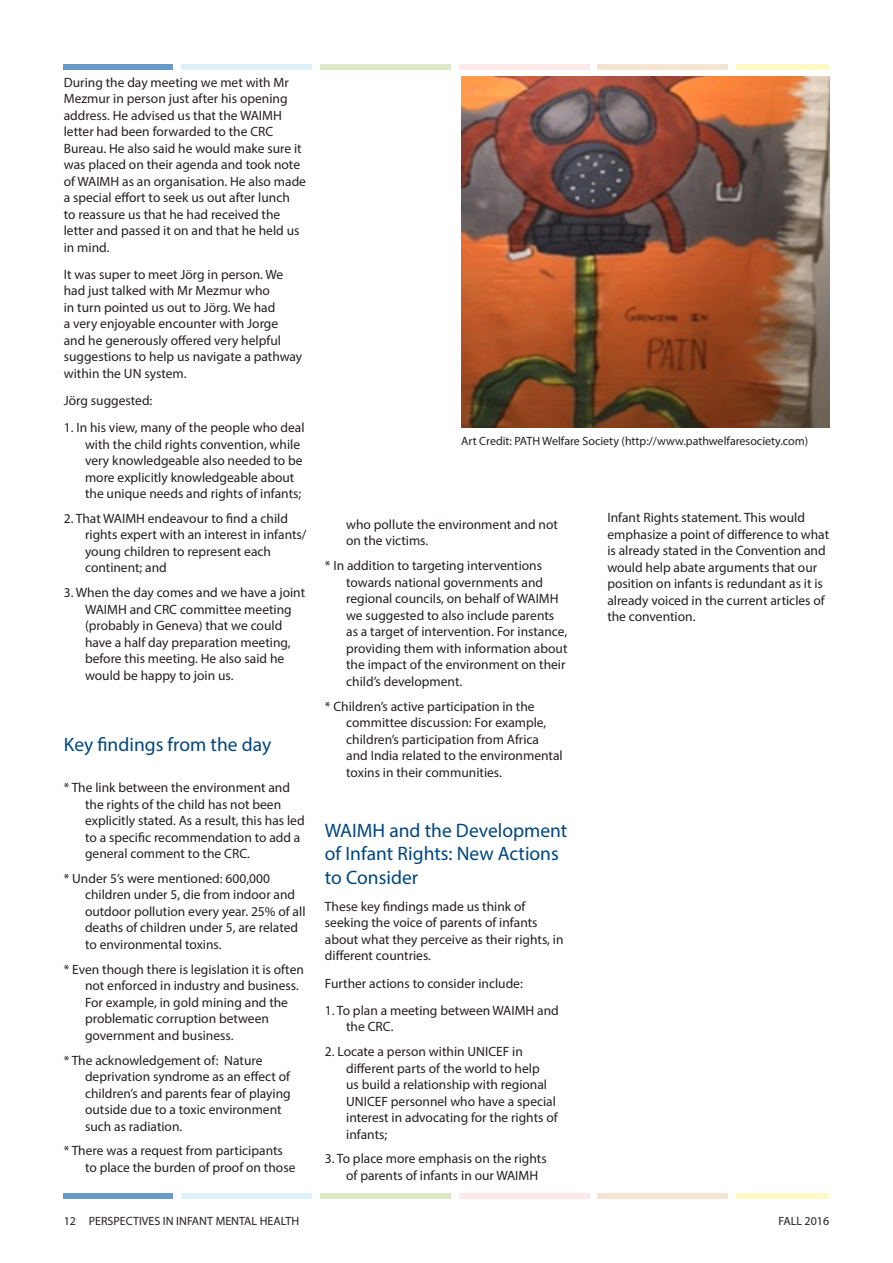
<style>
.page{position:relative;width:893px;height:1263px;background:#fff}
.page>*{position:absolute;margin:0;border:0;box-sizing:border-box;transform-origin:0 0}
.h_2{font:19.5px/23.4px "Myriad Pro";color:#00467e}
.body_text_bullet_num{font:13.5px/16.5px "Myriad Pro";color:#231f20}
.body_text{font:13.5px/16.5px "Myriad Pro";color:#231f20}
.t1{font:12px "Myriad Pro";color:#231f20}
</style>
<div class="page">
<div style="left:64px;top:64px;width:109px;height:5px;background:#679ac8"></div>
<div style="left:181px;top:64px;width:131px;height:5px;background:#dcf1f8"></div>
<div style="left:320px;top:64px;width:130px;height:5px;background:#dce9c6"></div>
<div style="left:459px;top:64px;width:130px;height:5px;background:#fdeae8"></div>
<div style="left:598px;top:64px;width:130px;height:5px;background:#f5e5d2"></div>
<div style="left:736px;top:64px;width:93px;height:5px;background:#fffac4"></div>
<div style="left:64px;top:1193px;width:109px;height:5px;background:#679ac8"></div>
<div style="left:181px;top:1193px;width:131px;height:5px;background:#dcf1f8"></div>
<div style="left:320px;top:1193px;width:130px;height:5px;background:#dce9c6"></div>
<div style="left:459px;top:1193px;width:130px;height:5px;background:#fdeae8"></div>
<div style="left:598px;top:1193px;width:130px;height:5px;background:#f5e5d2"></div>
<div style="left:736px;top:1193px;width:93px;height:5px;background:#fffac4"></div>
<img style="left:461px;top:77px;width:368px;height:350px">
<p class="body_text" style="left:64px;top:74px;width:244px">During the day meeting we met with Mr Mezmur in person just after his opening address. He advised us that the WAIMH letter had been forwarded to the CRC Bureau. He also said he would make sure it was placed on their agenda and took note of WAIMH as an organisation. He also made a special effort to seek us out after lunch<br>to reassure us that he had received the letter and passed it on and that he held us in mind.</p>
<p class="body_text" style="left:64px;top:266px;width:240px">It was super to meet Jörg in person. We had just talked with Mr Mezmur who<br>in turn pointed us out to Jörg. We had<br>a very enjoyable encounter with Jorge and he generously offered very helpful suggestions to help us navigate a pathway within the UN system.</p>
<p class="body_text" style="left:64px;top:392px;width:90px">Jörg suggested:</p>
<p class="body_text_bullet_num" style="left:85px;top:419px;width:221px;text-indent:-21px">1. In his view, many of the people who deal with the child rights convention, while very knowledgeable also needed to be more explicitly knowledgeable about the unique needs and rights of infants;</p>
<p class="body_text_bullet_num" style="left:85px;top:510px;width:223px;text-indent:-21px">2. That WAIMH endeavour to find a child rights expert with an interest in infants/ young children to represent each continent; and</p>
<p class="body_text_bullet_num" style="left:85px;top:584px;width:222px;text-indent:-21px">3. When the day comes and we have a joint WAIMH and CRC committee meeting (probably in Geneva) that we could have a half day preparation meeting, before this meeting. He also said he would be happy to join us.</p>
<p class="h_2" style="left:64px;top:732px;width:209px">Key findings from the day</p>
<p class="body_text_bullet_num" style="left:85px;top:779px;width:221px;text-indent:-21px">* The link between the environment and the rights of the child has not been explicitly stated. As a result, this has led to a specific recommendation to add a general comment to the CRC.</p>
<p class="body_text_bullet_num" style="left:85px;top:870px;width:222px;text-indent:-21px">* Under 5’s were mentioned: 600,000 children under 5, die from indoor and outdoor pollution every year. 25% of all deaths of children under 5, are related to environmental toxins.</p>
<p class="body_text_bullet_num" style="left:85px;top:961px;width:220px;text-indent:-21px">* Even though there is legislation it is often not enforced in industry and business.<br>For example, in gold mining and the problematic corruption between government and business.</p>
<p class="body_text_bullet_num" style="left:85px;top:1051px;width:207px;text-indent:-21px">* The acknowledgement of: Nature deprivation syndrome as an effect of children’s and parents fear of playing outside due to a toxic environment such as radiation.</p>
<p class="body_text_bullet_num" style="left:85px;top:1142px;width:212px;text-indent:-21px">* There was a request from participants to place the burden of proof on those</p>
<p class="t1" style="left:461px;top:433px;width:348px">Art Credit: PATH Welfare Society (http://www.pathwelfaresociety.com)</p>
<p class="body_text_bullet_num" style="left:346px;top:516px;width:213px">who pollute the environment and not on the victims.</p>
<p class="body_text_bullet_num" style="left:346px;top:557px;width:223px;text-indent:-21px">* In addition to targeting interventions towards national governments and regional councils, on behalf of WAIMH we suggested to also include parents as a target of intervention. For instance, providing them with information about the impact of the environment on their child’s development.</p>
<p class="body_text_bullet_num" style="left:346px;top:697px;width:218px;text-indent:-21px">* Children’s active participation in the committee discussion: For example, children’s participation from Africa and India related to the environmental toxins in their communities.</p>
<p class="h_2" style="left:325px;top:818px;width:244px">WAIMH and the Development of Infant Rights: New Actions to Consider</p>
<p class="body_text" style="left:325px;top:898px;width:240px">These key findings made us think of seeking the voice of parents of infants about what they perceive as their rights, in different countries.</p>
<p class="body_text" style="left:325px;top:975px;width:199px">Further actions to consider include:</p>
<p class="body_text_bullet_num" style="left:346px;top:1002px;width:214px;text-indent:-21px">1. To plan a meeting between WAIMH and the CRC.</p>
<p class="body_text_bullet_num" style="left:346px;top:1043px;width:213px;text-indent:-21px">2. Locate a person within UNICEF in different parts of the world to help<br>us build a relationship with regional<br>UNICEF personnel who have a special interest in advocating for the rights of infants;</p>
<p class="body_text_bullet_num" style="left:346px;top:1150px;width:202px;text-indent:-21px">3. To place more emphasis on the rights of parents of infants in our WAIMH</p>
<p class="body_text_bullet_num" style="left:607px;top:509px;width:223px">Infant Rights statement. This would emphasize a point of difference to what is already stated in the Convention and would help abate arguments that our position on infants is redundant as it is already voiced in the current articles of the convention.</p>
<p class="t1" style="left:64px;top:1213px;width:237px">12 PERSPECTIVES IN INFANT MENTAL HEALTH</p>
<p class="t1" style="left:778px;top:1213px;width:52px">FALL 2016</p>
</div>
